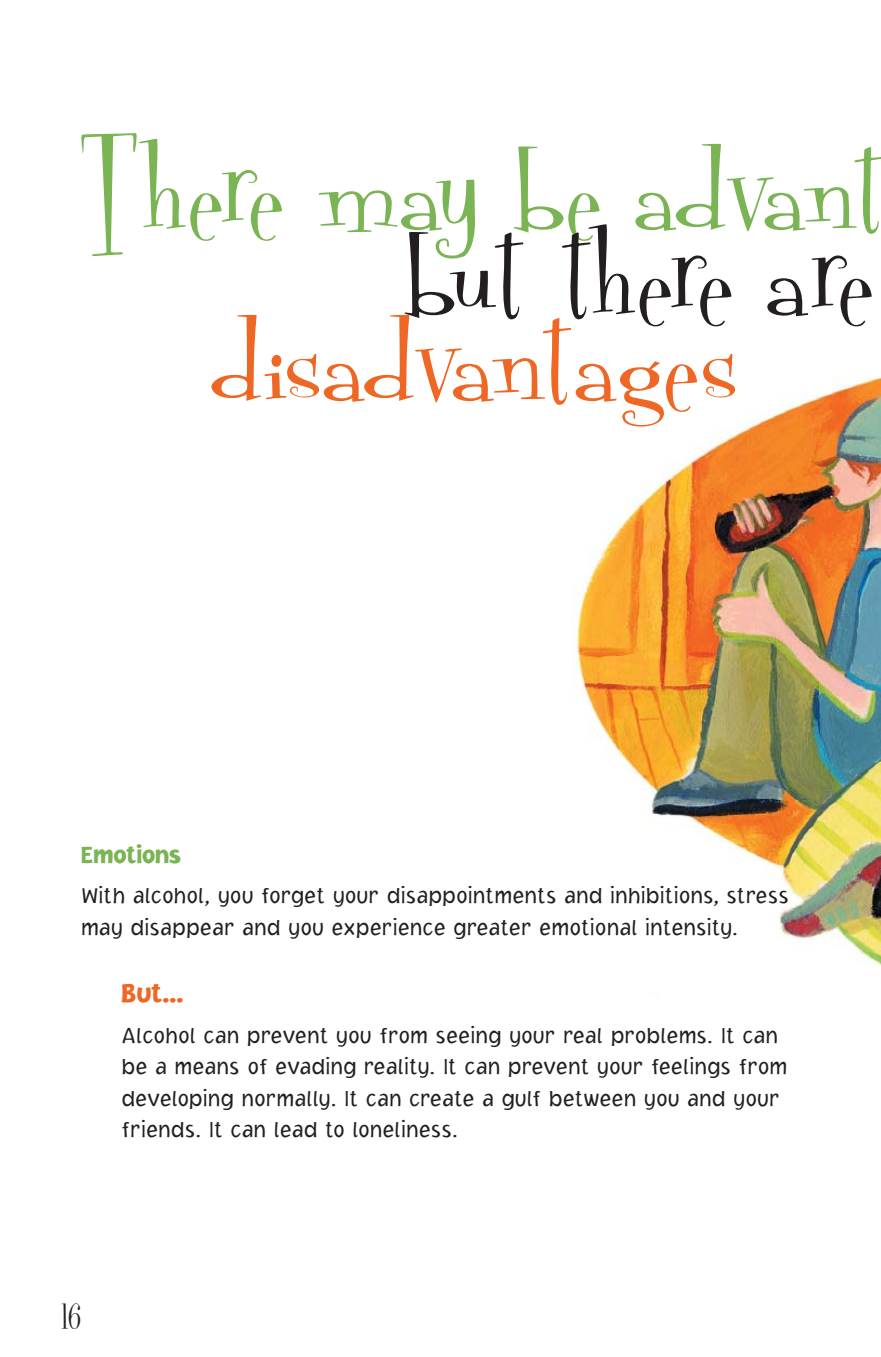
<style>
.page{position:relative;width:881px;height:1357px;background:#fff}
.page>*{position:absolute;margin:0;border:0;box-sizing:border-box;transform-origin:0 0}
.t1{font:153px "Fontdinerdotcom";letter-spacing:-.025em;color:#7ab454}
.t2{font:153px "Fontdinerdotcom";letter-spacing:-.01em;color:#ee6724}
.t3{font:153px "Fontdinerdotcom";letter-spacing:-.045em;color:#231f20}
.t4{font:40.5px "Fontdinerdotcom";color:#231f20}
.t5{font:900 27px "Jacoby ICG";color:#ee6724}
.t6{font:900 24.75px "Jacoby ICG";color:#7ab454}
.t7{font:300 22.5px/31.5px "Jacoby ICG";color:#231f20}
</style>
<div class="page">
<img style="left:574px;top:377px;width:307px;height:589px">
<h1 class="t1" style="left:81px;top:133px;width:807px">There may be advant</h1>
<h1 class="t3" style="left:403px;top:218px;width:473px">but there are</h1>
<h1 class="t2" style="left:210px;top:304px;width:530px">disadvantages</h1>
<p class="t6" style="left:81px;top:845px;width:102px">Emotions</p>
<p class="t7" style="left:81px;top:881px;width:709px">With alcohol, you forget your disappointments and inhibitions, stress may disappear and you experience greater emotional intensity.</p>
<p class="t5" style="left:122px;top:983px;width:63px">But...</p>
<p class="t7" style="left:122px;top:1021px;width:667px">Alcohol can prevent you from seeing your real problems. It can be a means of evading reality. It can prevent your feelings from developing normally. It can create a gulf between you and your friends. It can lead to loneliness.</p>
<h2 class="t4" style="left:62px;top:1299px;width:21px">16</h2>
</div>
